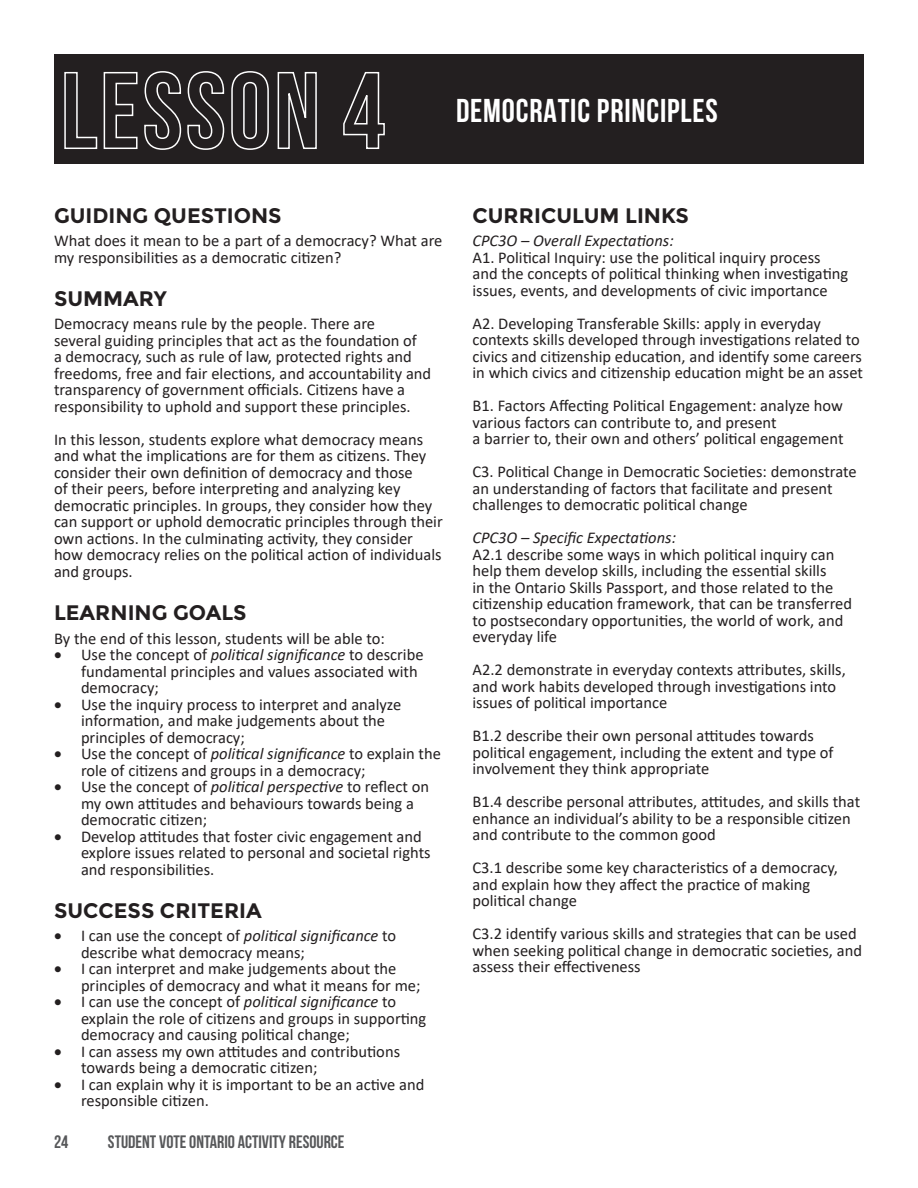
<style>
.page{position:relative;width:918px;height:1188px;background:#fff}
.page>*{position:absolute;margin:0;border:0;box-sizing:border-box;transform-origin:0 0}
.lesson_title{font:700 33px "Bebas Neue";letter-spacing:.025em;color:#fff}
.subtitle{font:700 21px "Montserrat";color:#231f20}
.t1{font:700 18px "Bebas Neue";color:#57585a}
.t2{font:16.5px/16.5px "Calibri";color:#231f20}
.t3{font:italic 16.5px "Calibri";color:#231f20}
.s1{font-style:italic}
</style>
<div class="page">
<div style="left:54px;top:54px;width:810px;height:109px;background:#231f20"></div>
<svg style="left:64px;top:71px;width:161px;height:79px"></svg>
<svg style="left:231px;top:71px;width:38px;height:79px"></svg>
<svg style="left:277px;top:71px;width:40px;height:78px"></svg>
<svg style="left:343px;top:71px;width:42px;height:78px"></svg>
<p class="lesson_title" style="left:456px;top:92px;width:263px">DEMOCRATIC PRINCIPLES</p>
<p class="subtitle" style="left:54px;top:203px;width:229px">GUIDING QUESTIONS</p>
<p class="t2" style="left:54px;top:232px;width:390px">What does it mean to be a part of a democracy? What are my responsibilities as a democratic citizen?</p>
<p class="subtitle" style="left:54px;top:286px;width:114px">SUMMARY</p>
<p class="t2" style="left:54px;top:315px;width:379px">Democracy means rule by the people. There are<br>several guiding principles that act as the foundation of<br>a democracy, such as rule of law, protected rights and freedoms, free and fair elections, and accountability and transparency of government officials. Citizens have a responsibility to uphold and support these principles.</p>
<p class="t2" style="left:54px;top:431px;width:390px">In this lesson, students explore what democracy means and what the implications are for them as citizens. They consider their own definition of democracy and those<br>of their peers, before interpreting and analyzing key democratic principles. In groups, they consider how they can support or uphold democratic principles through their own actions. In the culminating activity, they consider how democracy relies on the political action of individuals and groups.</p>
<p class="subtitle" style="left:54px;top:600px;width:194px">LEARNING GOALS</p>
<p class="t2" style="left:54px;top:629px;width:333px">By the end of this lesson, students will be able to:</p>
<p class="t2" style="left:81px;top:646px;width:344px;text-indent:-27px">• Use the concept of <span class="s1">political significance</span> to describe fundamental principles and values associated with democracy;</p>
<p class="t2" style="left:81px;top:695px;width:322px;text-indent:-27px">• Use the inquiry process to interpret and analyze information, and make judgements about the principles of democracy;</p>
<p class="t2" style="left:81px;top:745px;width:361px;text-indent:-27px">• Use the concept of <span class="s1">political significance</span> to explain the role of citizens and groups in a democracy;</p>
<p class="t2" style="left:81px;top:778px;width:350px;text-indent:-27px">• Use the concept of <span class="s1">political perspective</span> to reflect on my own attitudes and behaviours towards being a democratic citizen;</p>
<p class="t2" style="left:81px;top:827px;width:351px;text-indent:-27px">• Develop attitudes that foster civic engagement and explore issues related to personal and societal rights and responsibilities.</p>
<p class="subtitle" style="left:54px;top:898px;width:209px">SUCCESS CRITERIA</p>
<p class="t2" style="left:81px;top:927px;width:317px;text-indent:-27px">• I can use the concept of <span class="s1">political significance</span> to describe what democracy means;</p>
<p class="t2" style="left:81px;top:960px;width:341px;text-indent:-27px">• I can interpret and make judgements about the principles of democracy and what it means for me;</p>
<p class="t2" style="left:81px;top:993px;width:347px;text-indent:-27px">• I can use the concept of <span class="s1">political significance</span> to explain the role of citizens and groups in supporting democracy and causing political change;</p>
<p class="t2" style="left:81px;top:1043px;width:321px;text-indent:-27px">• I can assess my own attitudes and contributions towards being a democratic citizen;</p>
<p class="t2" style="left:81px;top:1076px;width:345px;text-indent:-27px">• I can explain why it is important to be an active and responsible citizen.</p>
<p class="t1" style="left:54px;top:1131px;width:16px">24</p>
<p class="t1" style="left:108px;top:1131px;width:238px">STUDENT VOTE ONTARIO ACTIVITY RESOURCE</p>
<p class="subtitle" style="left:472px;top:203px;width:218px">CURRICULUM LINKS</p>
<p class="t3" style="left:472px;top:229px;width:203px">CPC3O – Overall Expectations:</p>
<p class="t2" style="left:472px;top:248px;width:377px">A1. Political Inquiry: use the political inquiry process and the concepts of political thinking when investigating issues, events, and developments of civic importance</p>
<p class="t2" style="left:472px;top:314px;width:392px">A2. Developing Transferable Skills: apply in everyday contexts skills developed through investigations related to civics and citizenship education, and identify some careers in which civics and citizenship education might be an asset</p>
<p class="t2" style="left:472px;top:397px;width:372px">B1. Factors Affecting Political Engagement: analyze how various factors can contribute to, and present</p>
<p class="t2" style="left:472px;top:430px;width:373px">a barrier to, their own and others’ political engagement</p>
<p class="t2" style="left:472px;top:463px;width:386px">C3. Political Change in Democratic Societies: demonstrate an understanding of factors that facilitate and present challenges to democratic political change</p>
<p class="t3" style="left:472px;top:526px;width:205px">CPC3O – Specific Expectations:</p>
<p class="t2" style="left:472px;top:545px;width:381px">A2.1 describe some ways in which political inquiry can help them develop skills, including the essential skills<br>in the Ontario Skills Passport, and those related to the citizenship education framework, that can be transferred to postsecondary opportunities, the world of work, and everyday life</p>
<p class="t2" style="left:472px;top:661px;width:375px">A2.2 demonstrate in everyday contexts attributes, skills, and work habits developed through investigations into issues of political importance</p>
<p class="t2" style="left:472px;top:727px;width:363px">B1.2 describe their own personal attitudes towards political engagement, including the extent and type of involvement they think appropriate</p>
<p class="t2" style="left:472px;top:793px;width:389px">B1.4 describe personal attributes, attitudes, and skills that enhance an individual’s ability to be a responsible citizen and contribute to the common good</p>
<p class="t2" style="left:472px;top:859px;width:367px">C3.1 describe some key characteristics of a democracy, and explain how they affect the practice of making political change</p>
<p class="t2" style="left:472px;top:925px;width:391px">C3.2 identify various skills and strategies that can be used when seeking political change in democratic societies, and assess their effectiveness</p>
</div>
